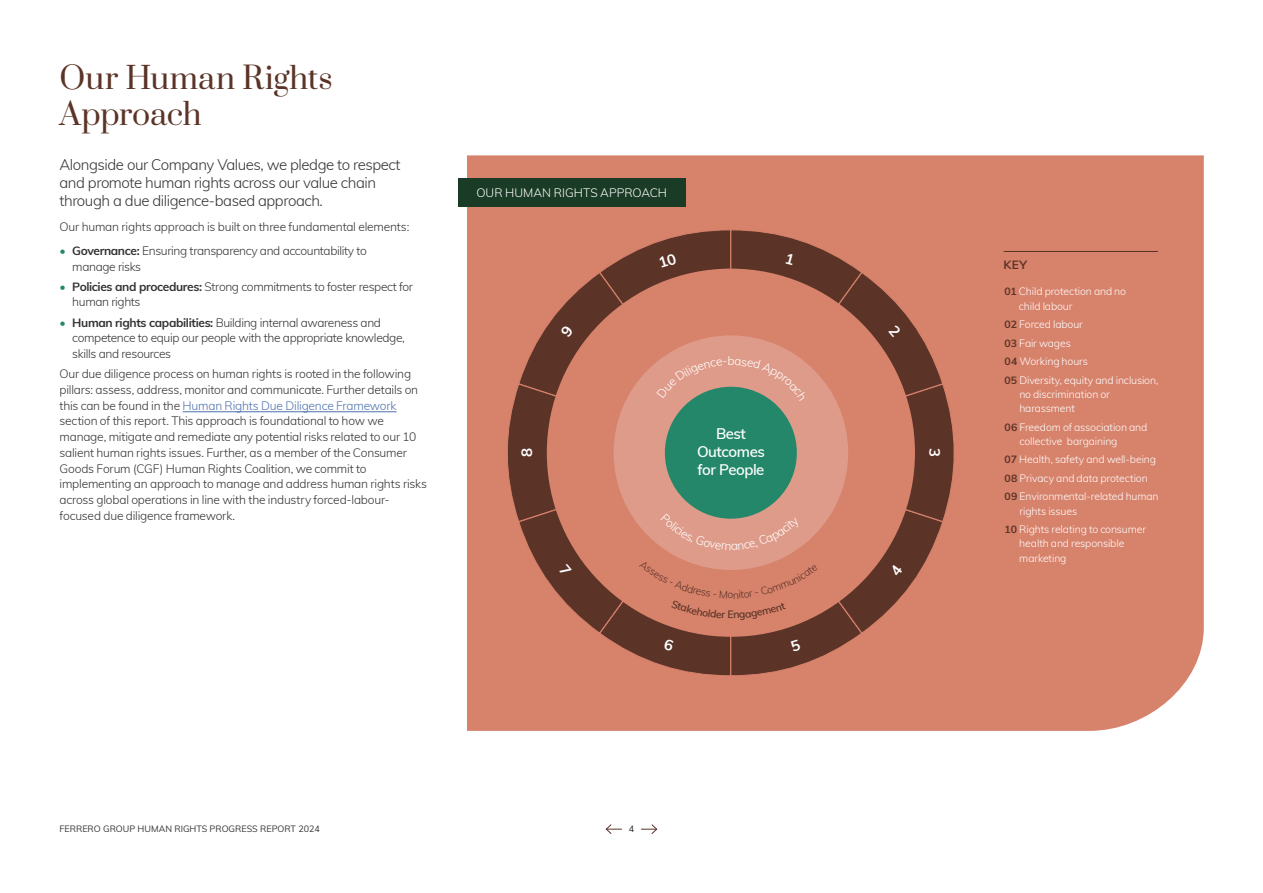
<style>
.page{position:relative;width:1263px;height:893px;background:#fff}
.page>*{position:absolute;margin:0;border:0;box-sizing:border-box;transform-origin:0 0}
.t1{font:30px/36px "Prata";letter-spacing:-.005em;color:#5b3427}
.t2{font:300 15px/18px "Muli";letter-spacing:-.03em;color:#333}
.t3{font:600 15px/18px "Muli";letter-spacing:-.03em;color:#fff;text-align:center}
.t4{font:700 15px "Muli";color:#fff}
.t5{font:300 12px/15.8px "Muli";letter-spacing:-.02em;color:#333}
.t6{font:300 12px "Muli";letter-spacing:.005em;color:#fff}
.t7{font:700 12px "Muli";color:#5b3427}
.t8{font:300 10.5px/18.5px "Muli";letter-spacing:-.01em;color:#fff}
.t9{font:9px "Muli";color:#333}
.t10{font:9px "Muli";color:#231f20}
.s1{color:#258769}
.s2{font-weight:700}
.s3{color:#4d72ac}
.s4{font-weight:700;color:#5b3427}
</style>
<div class="page">
<hr style="left:183px;top:411px;width:213px;height:1px;background:#4d72ac">
<div style="left:467px;top:155px;width:737px;height:576px;background:#d7826b"></div>
<div style="left:458px;top:178px;width:228px;height:28px;background:#1a3b25"></div>
<hr style="left:1003px;top:251px;width:155px;height:1px;background:#5b3427">
<svg style="left:606px;top:824px;width:16px;height:10px"></svg>
<svg style="left:641px;top:824px;width:16px;height:10px"></svg>
<svg style="left:503px;top:229px;width:455px;height:447px;background:#ae735e"></svg>
<h1 class="t1" style="left:60px;top:59px;width:275px">Our Human Rights<br>Approach</h1>
<p class="t2" style="left:60px;top:155px;width:342px">Alongside our Company Values, we pledge to respect and promote human rights across our value chain through a due diligence-based approach.</p>
<p class="t5" style="left:60px;top:218px;width:351px">Our human rights approach is built on three fundamental elements:</p>
<p class="t5" style="left:72px;top:242px;width:296px;text-indent:-13px"><span class="s1">•</span> <span class="s2">Governance:</span> Ensuring transparency and accountability to manage risks</p>
<p class="t5" style="left:72px;top:278px;width:342px;text-indent:-13px"><span class="s1">•</span> <span class="s2">Policies and procedures:</span> Strong commitments to foster respect for human rights</p>
<p class="t5" style="left:72px;top:314px;width:334px;text-indent:-13px"><span class="s1">•</span> <span class="s2">Human rights capabilities:</span> Building internal awareness and competence to equip our people with the appropriate knowledge, skills and resources</p>
<p class="t5" style="left:60px;top:365px;width:369px">Our due diligence process on human rights is rooted in the following pillars: assess, address, monitor and communicate. Further details on this can be found in the <span class="s3">Human Rights Due Diligence Framework </span>section of this report. This approach is foundational to how we manage, mitigate and remediate any potential risks related to our 10 salient human rights issues. Further, as a member of the Consumer Goods Forum (CGF) Human Rights Coalition, we commit to implementing an approach to manage and address human rights risks across global operations in line with the industry forced-labour&shy;focused due diligence framework.</p>
<p class="t6" style="left:476px;top:184px;width:192px">OUR HUMAN RIGHTS APPROACH</p>
<p class="t4" style="left:516px;top:457px;width:10px;rotate:-90deg">8</p>
<p class="t3" style="left:697px;top:424px;width:69px">Best<br>Outcomes for People</p>
<p class="t9" style="left:60px;top:822px;width:262px">FERRERO GROUP HUMAN RIGHTS PROGRESS REPORT 2024</p>
<p class="t10" style="left:629px;top:822px;width:7px">4</p>
<p class="t4" style="left:946px;top:448px;width:10px;rotate:90deg">3</p>
<p class="t7" style="left:1003px;top:256px;width:25px">KEY</p>
<p class="t8" style="left:1019px;top:284px;width:109px;line-height:14.2px;text-indent:-14px"><span class="s4">01</span> Child protection and no child labour</p>
<p class="t8" style="left:1005px;top:315px;width:155px"><span class="s4">02</span> Forced labour<br><span class="s4">03</span> Fair wages<br><span class="s4">04</span> Working hours<br><span class="s4">05</span> Diversity, equity and inclusion,</p>
<p class="t8" style="left:1019px;top:386px;width:92px;line-height:14.2px">no discrimination or harassment</p>
<p class="t8" style="left:1019px;top:419px;width:129px;line-height:14.2px;text-indent:-15px"><span class="s4">06</span> Freedom of association and collective bargaining</p>
<p class="t8" style="left:1005px;top:450px;width:155px"><span class="s4">07</span> Health, safety and well-being<br><span class="s4">08</span> Privacy and data protection<br><span class="s4">09</span> Environmental-related human</p>
<p class="t8" style="left:1005px;top:501px;width:143px;text-indent:15px">rights issues<br><span class="s4">10</span> Rights relating to consumer</p>
<p class="t8" style="left:1019px;top:536px;width:107px;line-height:14.2px">health and responsible marketing</p>
</div>
